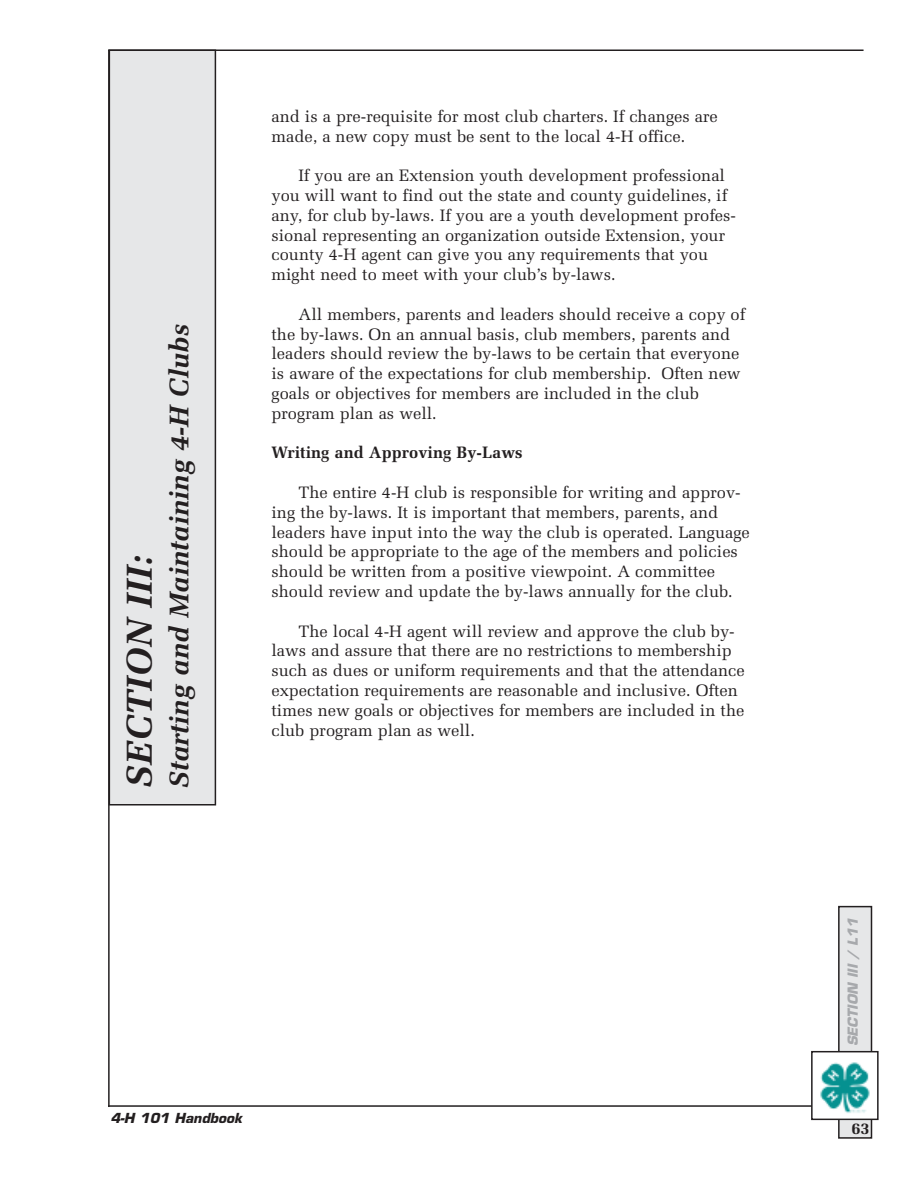
<style>
.page{position:relative;width:918px;height:1188px;background:#fff}
.page>*{position:absolute;margin:0;border:0;box-sizing:border-box;transform-origin:0 0}
.t1{font:italic 700 36px "Melior";color:#231f20}
.t2{font:italic 700 27px "Melior";color:#231f20}
.t3{font:16.5px/19.8px "Melior";color:#231f20}
.t4{font:700 16.5px "Melior";color:#231f20}
.t5{font:italic 700 13.5px "Eurostile";color:#231f20}
.t6{font:italic 700 13.5px "Eurostile";color:#a7a9ac}
</style>
<div class="page">
<div style="left:109px;top:50px;width:106px;height:755px;background:#e6e7e8"></div>
<div style="left:109px;top:50px;width:107px;height:756px;border:2px solid #231f20"></div>
<hr style="left:108px;top:1105px;width:707px;height:2px;background:#231f20">
<hr style="left:108px;top:50px;width:756px;height:1px;background:#231f20">
<hr style="left:108px;top:50px;width:2px;height:1057px;background:#231f20">
<div style="left:839px;top:907px;width:32px;height:231px;background:#e6e7e8"></div>
<div style="left:838px;top:906px;width:34px;height:233px;border:2px solid #231f20"></div>
<div style="left:812px;top:1052px;width:66px;height:67px;background:#fff"></div>
<img style="left:820px;top:1062px;width:50px;height:51px">
<div style="left:811px;top:1051px;width:68px;height:69px;border:2px solid #231f20"></div>
<h1 class="t1" style="left:125px;top:789px;width:236px;rotate:-90deg">SECTION III:</h1>
<h2 class="t2" style="left:168px;top:789px;width:466px;rotate:-90deg">Starting and Maintaining 4-H Clubs</h2>
<p class="t3" style="left:272px;top:108px;width:448px">and is a pre-requisite for most club charters. If changes are made, a new copy must be sent to the local 4-H office.</p>
<p class="t3" style="left:272px;top:167px;width:466px;text-indent:27px">If you are an Extension youth development professional you will want to find out the state and county guidelines, if any, for club by-laws. If you are a youth development profes&shy;sional representing an organization outside Extension, your county 4-H agent can give you any requirements that you might need to meet with your club’s by-laws.</p>
<p class="t3" style="left:272px;top:306px;width:475px;text-indent:27px">All members, parents and leaders should receive a copy of the by-laws. On an annual basis, club members, parents and leaders should review the by-laws to be certain that everyone is aware of the expectations for club membership. Often new goals or objectives for members are included in the club program plan as well.</p>
<p class="t4" style="left:272px;top:446px;width:252px">Writing and Approving By-Laws</p>
<p class="t3" style="left:271px;top:484px;width:480px;text-indent:27px">The entire 4-H club is responsible for writing and approv&shy;ing the by-laws. It is important that members, parents, and leaders have input into the way the club is operated. Language should be appropriate to the age of the members and policies should be written from a positive viewpoint. A committee should review and update the by-laws annually for the club.</p>
<p class="t3" style="left:271px;top:623px;width:475px;text-indent:27px">The local 4-H agent will review and approve the club by&shy;laws and assure that there are no restrictions to membership such as dues or uniform requirements and that the attendance expectation requirements are reasonable and inclusive. Often times new goals or objectives for members are included in the club program plan as well.</p>
<p class="t5" style="left:111px;top:1113px;width:133px">4-H 101 Handbook</p>
<p class="t6" style="left:848px;top:1046px;width:130px;rotate:-90deg">SECTION III / L11</p>
<p class="t4" style="left:851px;top:1122px;width:20px">63</p>
</div>
